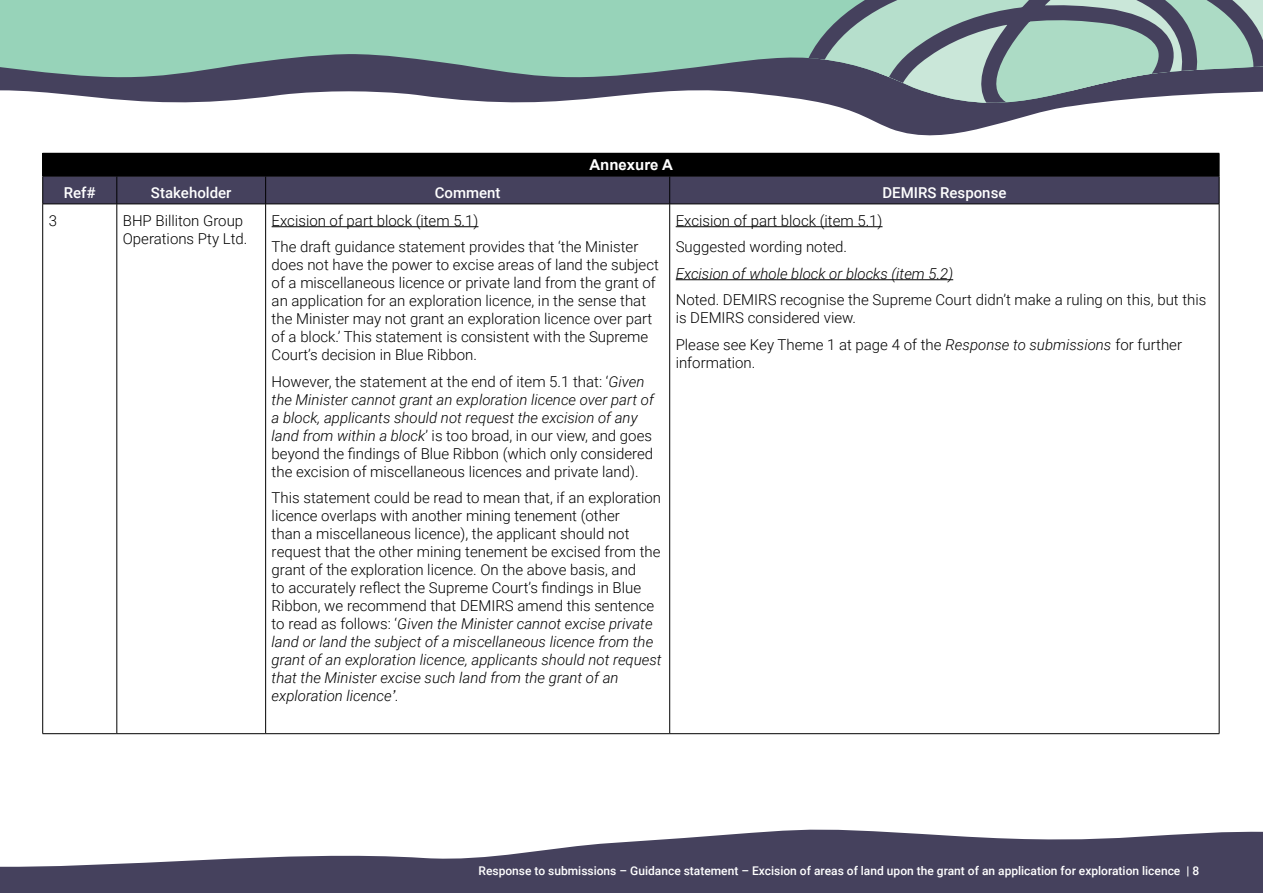
<style>
.page{position:relative;width:1263px;height:893px;background:#fff}
.page>*{position:absolute;margin:0;border:0;box-sizing:border-box;transform-origin:0 0}
.P_-_Paragraph_10pt{font:300 15px/18px "Roboto";color:#000}
.Body_Text{font:300 15px/18px "Roboto";color:#000}
.P_-_Paragraph_10pt-2{font:italic 300 15px "Roboto";color:#000}
.Body_Text-2{font:500 15px "Roboto";color:#fff}
.Body_Text-3{font:700 15px "Arial";color:#fff}
.t1{font:500 12px "Roboto";color:#fff}
.s1{font-style:italic}
.s2{font-family:"Arial";font-weight:400;font-style:italic}
</style>
<div class="page">
<svg style="left:0;top:829px;width:1263px;height:64px;fill:#45415d"></svg>
<svg style="left:876px;top:122px;width:129px;height:14px;fill:#45415d"></svg>
<svg style="left:0;top:0;width:749px;height:103px;background:#87ada4"></svg>
<svg style="left:749px;top:0;width:514px;height:122px;background:#90a4a5"></svg>
<hr style="left:42px;top:204px;width:1px;height:529px;background:#000">
<hr style="left:117px;top:204px;width:1px;height:529px;background:#000">
<hr style="left:265px;top:204px;width:1px;height:529px;background:#000">
<hr style="left:669px;top:204px;width:1px;height:529px;background:#000">
<hr style="left:1219px;top:204px;width:1px;height:529px;background:#000">
<hr style="left:43px;top:733px;width:74px;height:1px;background:#000">
<hr style="left:117px;top:733px;width:149px;height:1px;background:#000">
<hr style="left:266px;top:733px;width:404px;height:1px;background:#000">
<hr style="left:670px;top:733px;width:549px;height:1px;background:#000">
<svg style="left:42px;top:153px;width:1178px;height:51px;background:#242230"></svg>
<hr style="left:43px;top:204px;width:74px;height:1px;background:#000">
<hr style="left:117px;top:204px;width:149px;height:1px;background:#000">
<hr style="left:266px;top:204px;width:404px;height:1px;background:#000">
<hr style="left:670px;top:204px;width:549px;height:1px;background:#000">
<hr style="left:272px;top:226px;width:206px;height:1px;background:#000">
<hr style="left:676px;top:226px;width:206px;height:1px;background:#000">
<hr style="left:676px;top:279px;width:277px;height:1px;background:#000">
<p class="Body_Text-3" style="left:589px;top:154px;width:85px">Annexure A</p>
<p class="Body_Text-2" style="left:64px;top:182px;width:33px">Ref#</p>
<p class="Body_Text-2" style="left:151px;top:182px;width:82px">Stakeholder</p>
<p class="Body_Text-2" style="left:435px;top:182px;width:67px">Comment</p>
<p class="Body_Text-2" style="left:882px;top:182px;width:126px">DEMIRS Response</p>
<p class="Body_Text" style="left:49px;top:211px;width:10px">3</p>
<p class="Body_Text" style="left:123px;top:211px;width:126px">BHP Billiton Group<br>Operations Pty Ltd.</p>
<h2 class="P_-_Paragraph_10pt" style="left:272px;top:211px;width:208px">Excision of part block (item 5.1)</h2>
<h2 class="P_-_Paragraph_10pt" style="left:272px;top:237px;width:389px">The draft guidance statement provides that ‘the Minister does not have the power to excise areas of land the subject of a miscellaneous licence or private land from the grant of an application for an exploration licence, in the sense that the Minister may not grant an exploration licence over part of a block.’ This statement is consistent with the Supreme Court’s decision in Blue Ribbon.</h2>
<h2 class="P_-_Paragraph_10pt" style="left:272px;top:372px;width:384px">However, the statement at the end of item 5.1 that: ‘<span class="s1">Given the Minister cannot grant an exploration licence over part of a block, applicants should not request the excision of any land from within a block</span>’ is too broad, in our view, and goes beyond the findings of Blue Ribbon (which only considered the excision of miscellaneous licences and private land).</h2>
<h2 class="P_-_Paragraph_10pt" style="left:272px;top:488px;width:391px">This statement could be read to mean that, if an exploration licence overlaps with another mining tenement (other<br>than a miscellaneous licence), the applicant should not request that the other mining tenement be excised from the grant of the exploration licence. On the above basis, and<br>to accurately reflect the Supreme Court’s findings in Blue Ribbon, we recommend that DEMIRS amend this sentence to read as follows: ‘<span class="s1">Given the Minister cannot excise private land or land the subject of a miscellaneous licence from the grant of an exploration licence, applicants should not request that the Minister excise such land from the grant of an exploration licence</span><span class="s2">’</span>.</h2>
<h2 class="P_-_Paragraph_10pt" style="left:676px;top:211px;width:208px">Excision of part block (item 5.1)</h2>
<p class="Body_Text" style="left:676px;top:237px;width:173px">Suggested wording noted.</p>
<h2 class="P_-_Paragraph_10pt-2" style="left:676px;top:263px;width:279px">Excision of whole block or blocks (item 5.2)</h2>
<h2 class="P_-_Paragraph_10pt" style="left:676px;top:290px;width:532px">Noted. DEMIRS recognise the Supreme Court didn’t make a ruling on this, but this is DEMIRS considered view.</h2>
<p class="Body_Text" style="left:676px;top:335px;width:508px">Please see Key Theme 1 at page 4 of the <span class="s1">Response to submissions</span> for further information.</p>
<p class="t1" style="left:479px;top:862px;width:722px">Response to submissions – Guidance statement – Excision of areas of land upon the grant of an application for exploration licence | 8</p>
</div>
